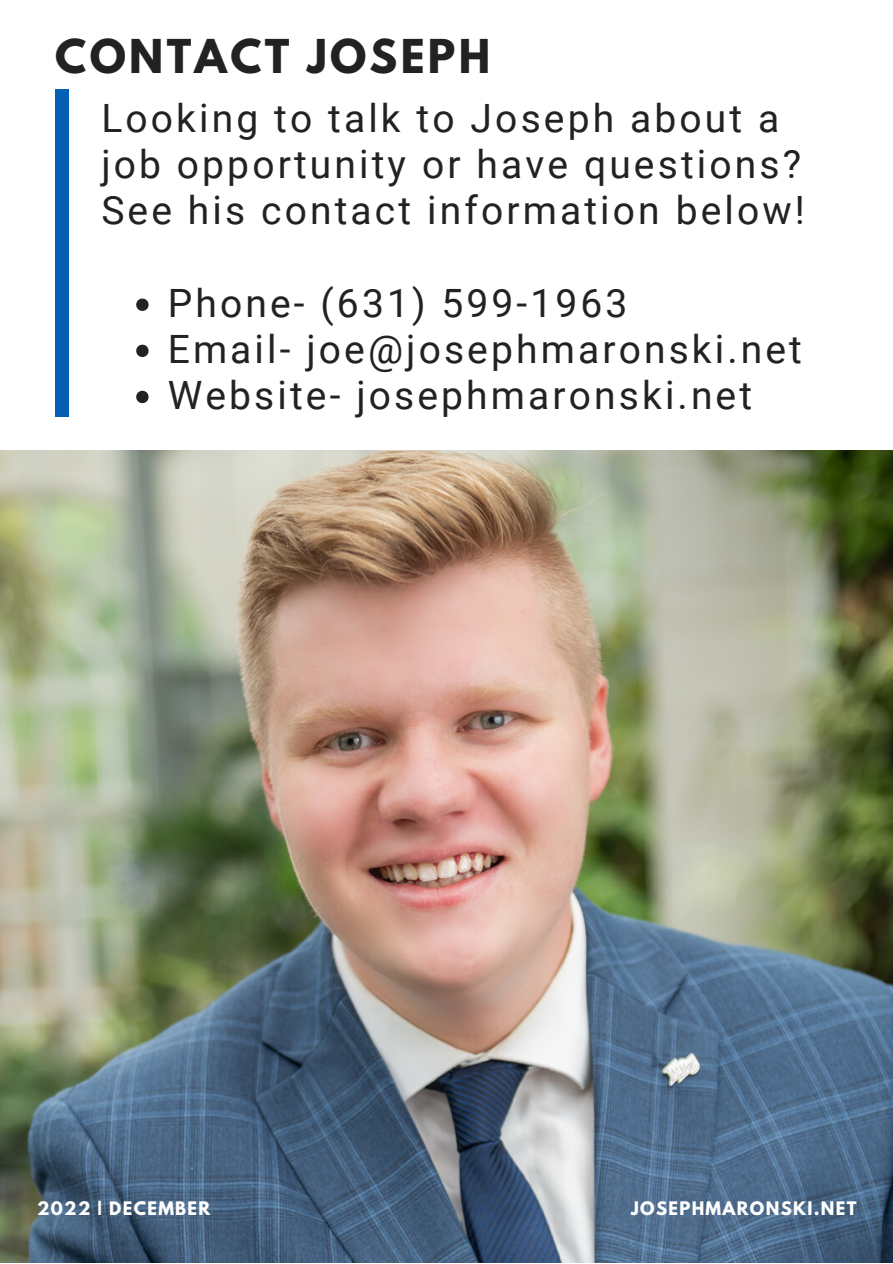
<style>
.page{position:relative;width:893px;height:1264px;background:#fff}
.page>*{position:absolute;margin:0;border:0;box-sizing:border-box;transform-origin:0 0}
.t1{font:700 41.25px "League Spartan";letter-spacing:.08em;color:#222}
.t2{font:39px/46px "Roboto";letter-spacing:.08em;color:#222}
.t3{font:700 16.5px "League Spartan";letter-spacing:.08em;color:#fff}
</style>
<div class="page">
<img style="left:0;top:451px;width:892px;height:811px">
<svg style="left:136px;top:298px;width:12px;height:13px"></svg>
<svg style="left:136px;top:344px;width:12px;height:13px"></svg>
<svg style="left:136px;top:391px;width:12px;height:12px"></svg>
<div style="left:55px;top:89px;width:14px;height:327px;background:#025fb4"></div>
<p class="t1" style="left:55px;top:36px;width:436px">CONTACT JOSEPH</p>
<p class="t2" style="left:101px;top:96px;width:705px">Looking to talk to Joseph about a job opportunity or have questions?<br>See his contact information below!</p>
<p class="t2" style="left:168px;top:280px;width:635px">Phone- (631) 599-1963<br>Email- joe@josephmaronski.net<br>Website- josephmaronski.net</p>
<p class="t3" style="left:37px;top:1200px;width:175px">2022 | DECEMBER</p>
<p class="t3" style="left:631px;top:1200px;width:227px">JOSEPHMARONSKI.NET</p>
</div>
